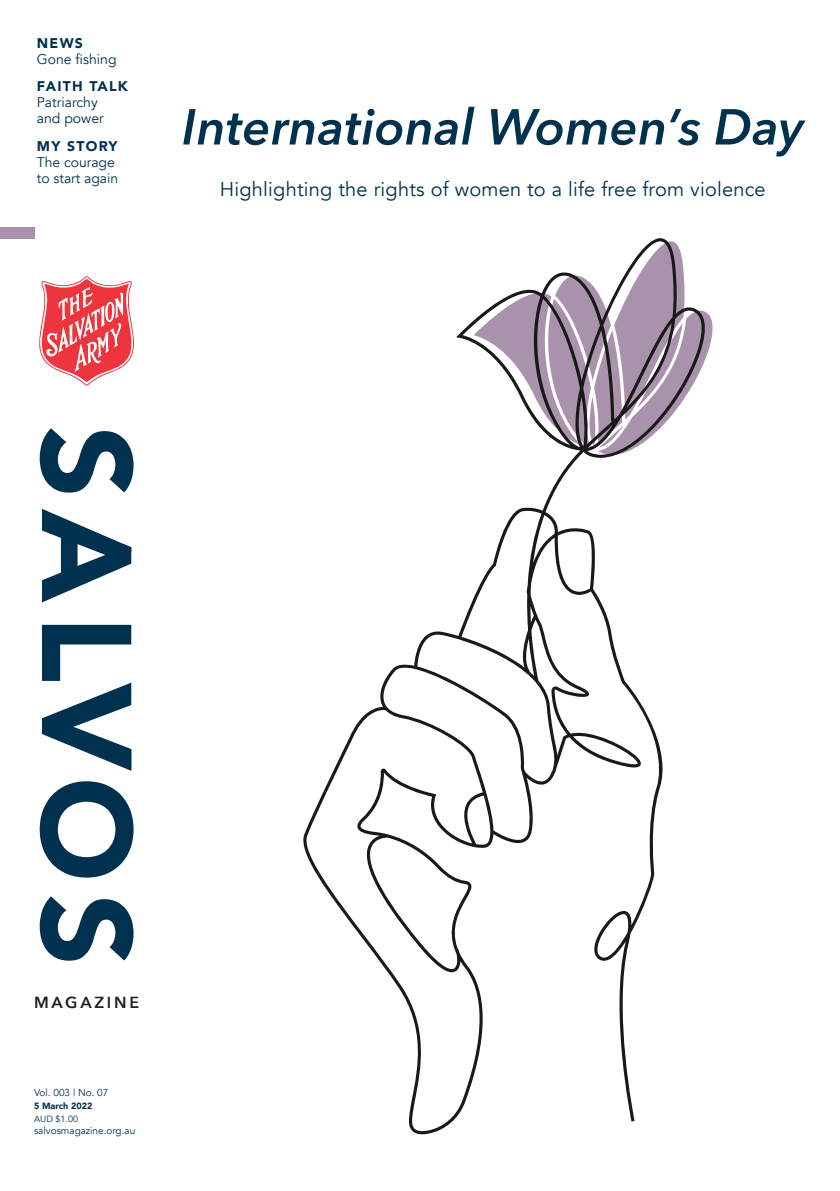
<style>
.page{position:relative;width:840px;height:1191px;background:#fff}
.page>*{position:absolute;margin:0;border:0;box-sizing:border-box;transform-origin:0 0}
.Cover_-_heading{font:italic 600 50px "Avenir Next";color:#003250}
.Cover_-_subheading{font:20px "Avenir";letter-spacing:.01em;color:#003250}
.t1{font:600 16px "Avenir Next";letter-spacing:.17em;color:#231f20}
.Cover_-_Contents_on{font:14px/16px "Avenir";color:#003250}
.Cover_-_Contents_on-2{font:900 14px "Avenir";letter-spacing:.09em;color:#003250}
.Cover_-_date___no{font:10px "Avenir";color:#003250}
.Cover___Running_Head{font:900 9px "Avenir";color:#003250}
.Cover_-_date___no-2{font:9px "Avenir";color:#003250}
</style>
<div class="page">
<svg style="left:40px;top:428px;width:93px;height:532px"></svg>
<div style="left:0;top:227px;width:34px;height:11px;background:#a991ab"></div>
<svg style="left:39px;top:276px;width:95px;height:109px"></svg>
<svg style="left:303px;top:238px;width:404px;height:896px"></svg>
<svg style="left:61px;top:726px;width:70px;height:44px"></svg>
<svg style="left:122px;top:543px;width:9px;height:8px"></svg>
<p class="Cover_-_Contents_on-2" style="left:37px;top:31px;width:48px">NEWS</p>
<p class="Cover_-_Contents_on" style="left:37px;top:51px;width:81px">Gone fishing</p>
<p class="Cover_-_Contents_on-2" style="left:37px;top:74px;width:92px">FAITH TALK</p>
<p class="Cover_-_Contents_on" style="left:37px;top:95px;width:68px">Patriarchy and power</p>
<p class="Cover_-_Contents_on-2" style="left:37px;top:134px;width:82px">MY STORY</p>
<p class="Cover_-_Contents_on" style="left:37px;top:154px;width:83px">The courage to start again</p>
<p class="Cover_-_heading" style="left:182px;top:84px;width:622px">International Women’s Day</p>
<p class="Cover_-_subheading" style="left:220px;top:178px;width:547px">Highlighting the rights of women to a life free from violence</p>
<p class="t1" style="left:34px;top:988px;width:107px">MAGAZINE</p>
<p class="Cover_-_date___no" style="left:34px;top:1086px;width:76px">Vol. 003 | No. 07</p>
<p class="Cover___Running_Head" style="left:34px;top:1098px;width:60px">5 March 2022</p>
<p class="Cover_-_date___no-2" style="left:34px;top:1113px;width:46px">AUD $1.00</p>
<p class="Cover_-_date___no" style="left:34px;top:1124px;width:103px">salvosmagazine.org.au</p>
</div>
